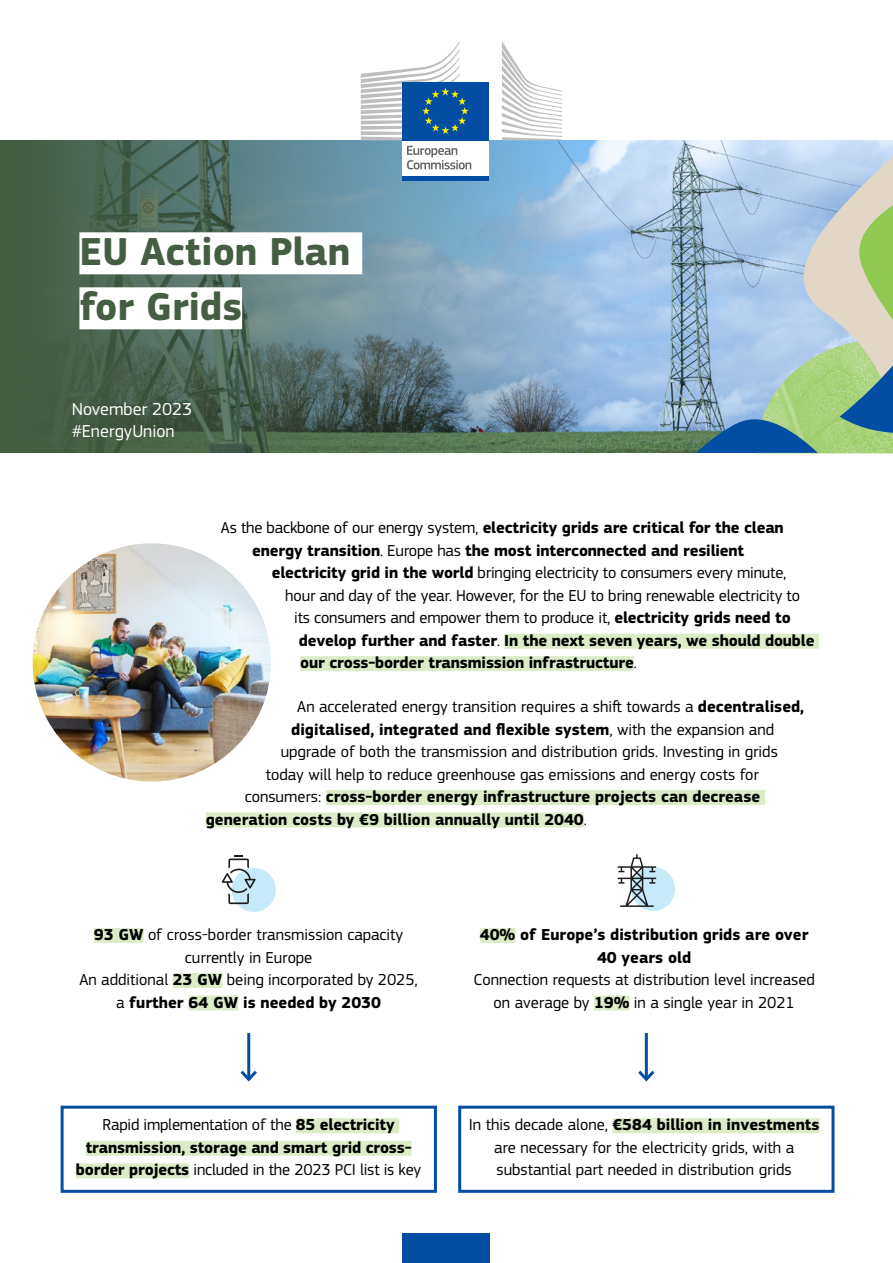
<style>
.page{position:relative;width:893px;height:1263px;background:#fff}
.page>*{position:absolute;margin:0;border:0;box-sizing:border-box;transform-origin:0 0}
.t1{font:700 40.5px/55.1px "EC Square Sans Pro";color:#455d43}
.t2{font:18px/21.6px "EC Square Sans Pro";color:#fff}
.t3{font:16.5px/22.5px "EC Square Sans Pro";color:#000;text-align:center}
.t4{font:700 16.5px/22.5px "EC Square Sans Pro";letter-spacing:-.01em;color:#000;text-align:center}
.s1{font-weight:400}
.s2{font-weight:700}
</style>
<div class="page">
<svg style="left:0;top:140px;width:749px;height:313px;background:#708e96"></svg>
<div style="left:402px;top:139px;width:87px;height:38px;background:#fff"></div>
<svg style="left:407px;top:146px;width:64px;height:23px"></svg>
<div style="left:402px;top:176px;width:87px;height:5px;background:#034ea2"></div>
<svg style="left:502px;top:41px;width:60px;height:99px"></svg>
<div style="left:402px;top:82px;width:87px;height:58px;background:#034ea2"></div>
<svg style="left:361px;top:41px;width:108px;height:99px"></svg>
<div style="left:402px;top:1233px;width:87px;height:30px;background:#034ea2"></div>
<img style="left:818px;top:433px;width:75px;height:20px">
<svg style="left:749px;top:140px;width:144px;height:293px;background:#b5ceda"></svg>
<svg style="left:839px;top:185px;width:54px;height:267px;background:#a9c29f"></svg>
<svg style="left:696px;top:411px;width:122px;height:42px;background:#4b839e"></svg>
<div style="left:79px;top:232px;width:283px;height:42px;background:#fff"></div>
<div style="left:79px;top:287px;width:163px;height:42px;background:#fff"></div>
<div style="left:61px;top:1106px;width:376px;height:87px;border:3px solid #034ea2"></div>
<div style="left:504px;top:634px;width:315px;height:15px;background:#dbecc7"></div>
<div style="left:300px;top:656px;width:334px;height:15px;background:#dbecc7"></div>
<div style="left:326px;top:790px;width:439px;height:15px;background:#dbecc7"></div>
<div style="left:206px;top:812px;width:378px;height:15px;background:#dbecc7"></div>
<div style="left:94px;top:928px;width:50px;height:15px;background:#dbecc7"></div>
<div style="left:173px;top:973px;width:49px;height:15px;background:#dbecc7"></div>
<div style="left:189px;top:995px;width:49px;height:15px;background:#dbecc7"></div>
<div style="left:296px;top:1118px;width:103px;height:15px;background:#dbecc7"></div>
<div style="left:86px;top:1141px;width:325px;height:15px;background:#dbecc7"></div>
<div style="left:76px;top:1163px;width:113px;height:15px;background:#dbecc7"></div>
<div style="left:480px;top:928px;width:35px;height:15px;background:#dbecc7"></div>
<div style="left:594px;top:995px;width:35px;height:15px;background:#dbecc7"></div>
<div style="left:612px;top:1118px;width:208px;height:15px;background:#dbecc7"></div>
<img style="left:33px;top:543px;width:238px;height:238px;border-radius:119px">
<hr style="left:247px;top:1033px;width:3px;height:46px;background:#034ea2">
<svg style="left:240px;top:1067px;width:17px;height:15px"></svg>
<hr style="left:645px;top:1033px;width:3px;height:46px;background:#034ea2">
<svg style="left:638px;top:1067px;width:17px;height:15px"></svg>
<div style="left:631px;top:867px;width:44px;height:44px;background:#c7eafb;border-radius:50%"></div>
<svg style="left:618px;top:854px;width:38px;height:53px"></svg>
<div style="left:232px;top:868px;width:44px;height:44px;background:#c7eafb;border-radius:50%"></div>
<svg style="left:222px;top:855px;width:34px;height:49px"></svg>
<div style="left:458px;top:1106px;width:376px;height:87px;border:3px solid #034ea2"></div>
<h1 class="t1" style="left:79px;top:226px;width:272px">EU Action Plan for Grids</h1>
<p class="t2" style="left:72px;top:399px;width:122px">November 2023 #EnergyUnion</p>
<p class="t4" style="left:221px;top:517px;width:565px"><span class="s1">As the backbone of our energy system,</span> electricity grids are critical for the clean energy transition<span class="s1">. Europe has</span> the most interconnected and resilient</p>
<p class="t3" style="left:272px;top:562px;width:516px"><span class="s2">electricity grid in the world</span> bringing electricity to consumers every minute,</p>
<p class="t3" style="left:285px;top:584px;width:516px">hour and day of the year. However, for the EU to bring renewable electricity to</p>
<p class="t3" style="left:294px;top:607px;width:498px">its consumers and empower them to produce it, <span class="s2">electricity grids need to</span></p>
<p class="t4" style="left:299px;top:629px;width:517px">develop further and faster<span class="s1">.</span> In the next seven years, we should double</p>
<p class="t4" style="left:300px;top:652px;width:338px">our cross-border transmission infrastructure<span class="s1">.</span></p>
<p class="t3" style="left:297px;top:695px;width:508px">An accelerated energy transition requires a shift towards a <span class="s2">decentralised,</span></p>
<p class="t4" style="left:291px;top:718px;width:484px">digitalised, integrated and flexible system<span class="s1">, with the expansion and</span></p>
<p class="t3" style="left:281px;top:740px;width:499px">upgrade of both the transmission and distribution grids. Investing in grids</p>
<p class="t3" style="left:266px;top:763px;width:494px">today will help to reduce greenhouse gas emissions and energy costs for</p>
<p class="t4" style="left:245px;top:786px;width:517px"><span class="s1">consumers:</span> cross-border energy infrastructure projects can decrease</p>
<p class="t4" style="left:206px;top:808px;width:383px">generation costs by €9 billion annually until 2040<span class="s1">.</span></p>
<p class="t3" style="left:79px;top:923px;width:340px"><span class="s2">93 GW</span> of cross-border transmission capacity currently in Europe<br>An additional <span class="s2">23 GW</span> being incorporated by 2025, a <span class="s2">further 64 GW is needed by 2030</span></p>
<p class="t4" style="left:76px;top:1114px;width:347px"><span class="s1">Rapid implementation of the</span> 85 electricity transmission, storage and smart grid cross&shy;border projects <span class="s1">included in the 2023 PCI list is key</span></p>
<p class="t4" style="left:480px;top:924px;width:330px">40% of Europe’s distribution grids are over<br>40 years old</p>
<p class="t3" style="left:474px;top:968px;width:343px">Connection requests at distribution level increased on average by <span class="s2">19%</span> in a single year in 2021</p>
<p class="t3" style="left:469px;top:1114px;width:352px">In this decade alone, <span class="s2">€584 billion in investments </span>are necessary for the electricity grids, with a substantial part needed in distribution grids</p>
</div>
